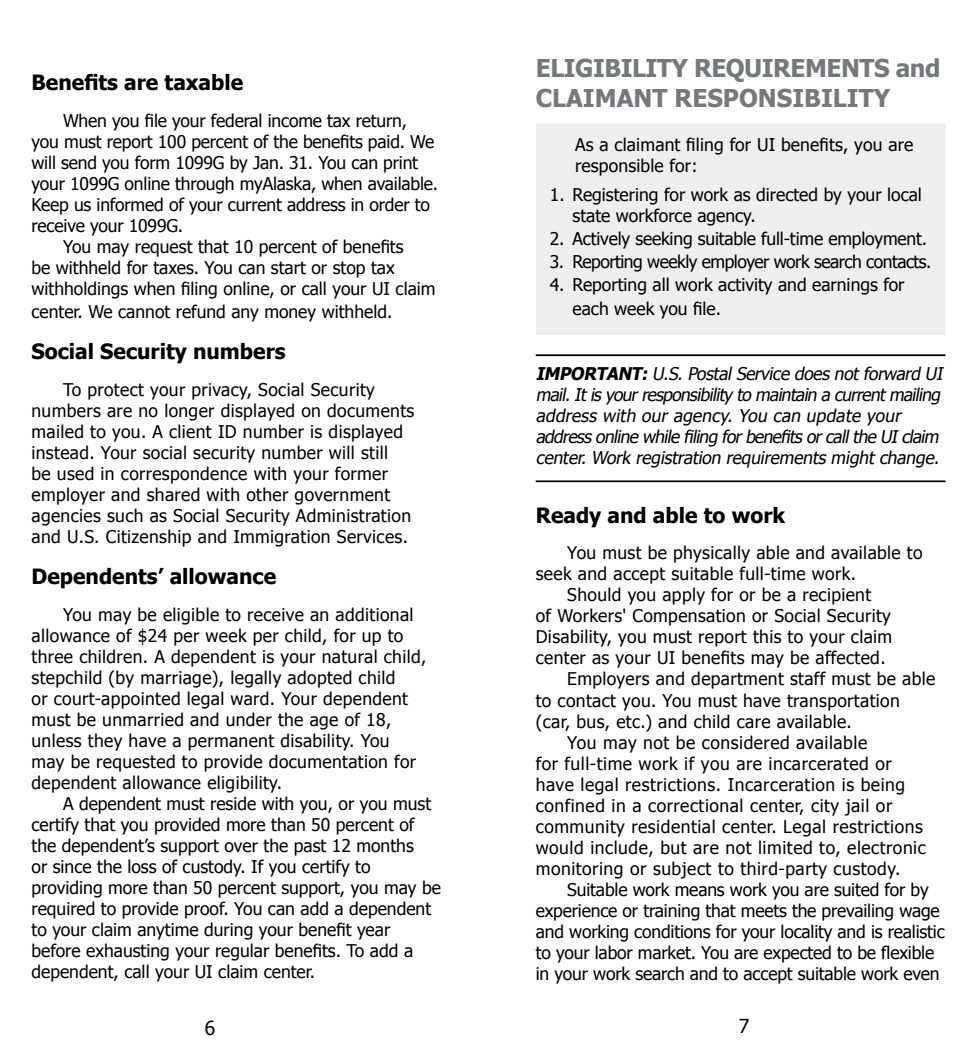
<style>
.page{position:relative;width:977px;height:1056px;background:#fff}
.page>*{position:absolute;margin:0;border:0;box-sizing:border-box;transform-origin:0 0}
.t1{font:700 24.5px/29.4px "Tahoma";letter-spacing:-.02em;color:#77787b}
.t2{font:700 21px "Tahoma";color:#000}
.t3{font:19.25px "Tahoma";color:#000}
.t4{font:17.5px/21px "Tahoma";letter-spacing:.01em;color:#000}
.t5{font:17.5px "Tahoma";letter-spacing:-.01em;color:#000}
.t6{font:17.5px "Tahoma";letter-spacing:.03em;color:#000}
.t7{font:italic 17.5px/21px "Tahoma";letter-spacing:-.04em;color:#000}
.t8{font:17.5px "Tahoma";letter-spacing:-.03em;color:#000}
.s1{font-weight:700}
</style>
<div class="page">
<div style="left:536px;top:123px;width:409px;height:211px;background:#eee"></div>
<hr style="left:536px;top:354px;width:409px;height:2px;background:#000">
<hr style="left:536px;top:480px;width:409px;height:2px;background:#000">
<p class="t2" style="left:32px;top:68px;width:213px">Benefits are taxable</p>
<p class="t5" style="left:63px;top:109px;width:345px">When you file your federal income tax return,</p>
<p class="t5" style="left:32px;top:130px;width:404px">you must report 100 percent of the benefits paid. We</p>
<p class="t5" style="left:32px;top:151px;width:388px">will send you form 1099G by Jan. 31. You can print</p>
<p class="t5" style="left:32px;top:172px;width:408px">your 1099G online through myAlaska, when available.</p>
<p class="t5" style="left:32px;top:193px;width:400px">Keep us informed of your current address in order to</p>
<p class="t5" style="left:32px;top:214px;width:153px">receive your 1099G.</p>
<p class="t4" style="left:63px;top:235px;width:342px">You may request that 10 percent of benefits</p>
<p class="t4" style="left:32px;top:256px;width:365px">be withheld for taxes. You can start or stop tax</p>
<p class="t4" style="left:32px;top:277px;width:405px">withholdings when filing online, or call your UI claim</p>
<p class="t4" style="left:32px;top:300px;width:362px">center. We cannot refund any money withheld.</p>
<p class="t2" style="left:32px;top:337px;width:256px">Social Security numbers</p>
<p class="t4" style="left:32px;top:378px;width:384px;text-indent:32px">To protect your privacy, Social Security numbers are no longer displayed on documents mailed to you. A client ID number is displayed instead. Your social security number will still<br>be used in correspondence with your former employer and shared with other government agencies such as Social Security Administration and U.S. Citizenship and Immigration Services.</p>
<p class="t2" style="left:32px;top:561px;width:246px">Dependents’ allowance</p>
<p class="t4" style="left:32px;top:603px;width:396px;text-indent:32px">You may be eligible to receive an additional allowance of $24 per week per child, for up to three children. A dependent is your natural child, stepchild (by marriage), legally adopted child<br>or court-appointed legal ward. Your dependent must be unmarried and under the age of 18, unless they have a permanent disability. You may be requested to provide documentation for dependent allowance eligibility.</p>
<p class="t4" style="left:32px;top:792px;width:411px;text-indent:32px">A dependent must reside with you, or you must certify that you provided more than 50 percent of the dependent’s support over the past 12 months<br>or since the loss of custody. If you certify to providing more than 50 percent support, you may be required to provide proof. You can add a dependent to your claim anytime during your benefit year before exhausting your regular benefits. To add a dependent, call your UI claim center.</p>
<h1 class="t1" style="left:536px;top:52px;width:406px">ELIGIBILITY REQUIREMENTS and<br>Claimant</h1>
<h1 class="t1" style="left:674px;top:81px;width:34px">Responsibility</h1>
<p class="t4" style="left:575px;top:133px;width:339px">As a claimant filing for UI benefits, you are responsible for:</p>
<p class="t4" style="left:572px;top:183px;width:351px;text-indent:-23px">1. Registering for work as directed by your local state workforce agency.</p>
<p class="t5" style="left:550px;top:227px;width:379px">2. Actively seeking suitable full-time employment.</p>
<p class="t8" style="left:550px;top:250px;width:383px">3. Reporting weekly employer work search contacts.</p>
<p class="t4" style="left:572px;top:273px;width:333px;line-height:23.1px;text-indent:-23px">4. Reporting all work activity and earnings for each week you file.</p>
<p class="t7" style="left:536px;top:362px;width:412px"><span class="s1">IMPORTANT:</span>U.S.PostalService doesnotforward UI mail.Itisyourresponsibility to maintain a currentmailing address with our agency. You can update your addressonline while filing forbenefitsorcallthe UIclaim center. Work registration requirements might change.</p>
<p class="t2" style="left:536px;top:500px;width:251px">Ready and able to work</p>
<p class="t4" style="left:567px;top:541px;width:357px">You must be physically able and available to</p>
<p class="t4" style="left:536px;top:562px;width:322px">seek and accept suitable full-time work.</p>
<p class="t4" style="left:567px;top:583px;width:305px">Should you apply for or be a recipient</p>
<p class="t4" style="left:536px;top:604px;width:356px">of Workers' Compensation or Social Security</p>
<p class="t4" style="left:536px;top:625px;width:358px">Disability, you must report this to your claim</p>
<p class="t4" style="left:536px;top:646px;width:351px">center as your UI benefits may be affected.</p>
<p class="t4" style="left:567px;top:667px;width:369px">Employers and department staff must be able</p>
<p class="t4" style="left:536px;top:688px;width:365px">to contact you. You must have transportation</p>
<p class="t4" style="left:536px;top:709px;width:318px">(car, bus, etc.) and child care available.</p>
<p class="t6" style="left:567px;top:730px;width:301px">You may not be considered available</p>
<p class="t6" style="left:536px;top:751px;width:357px">for full-time work if you are incarcerated or</p>
<p class="t6" style="left:536px;top:772px;width:371px">have legal restrictions. Incarceration is being</p>
<p class="t6" style="left:536px;top:793px;width:358px">confined in a correctional center, city jail or</p>
<p class="t6" style="left:536px;top:814px;width:388px">community residential center. Legal restrictions</p>
<p class="t6" style="left:536px;top:835px;width:391px">would include, but are not limited to, electronic</p>
<p class="t6" style="left:536px;top:856px;width:366px">monitoring or subject to third-party custody.</p>
<p class="t5" style="left:567px;top:877px;width:363px">Suitable work means work you are suited for by</p>
<p class="t5" style="left:536px;top:898px;width:405px">experience or training that meets the prevailing wage</p>
<p class="t5" style="left:536px;top:919px;width:410px">and working conditions for your locality and is realistic</p>
<p class="t5" style="left:536px;top:940px;width:400px">to your labor market. You are expected to be flexible</p>
<p class="t5" style="left:536px;top:961px;width:405px">in your work search and to accept suitable work even</p>
<p class="t3" style="left:205px;top:1015px;width:12px">6</p>
<p class="t3" style="left:738px;top:1012px;width:12px">7</p>
</div>
